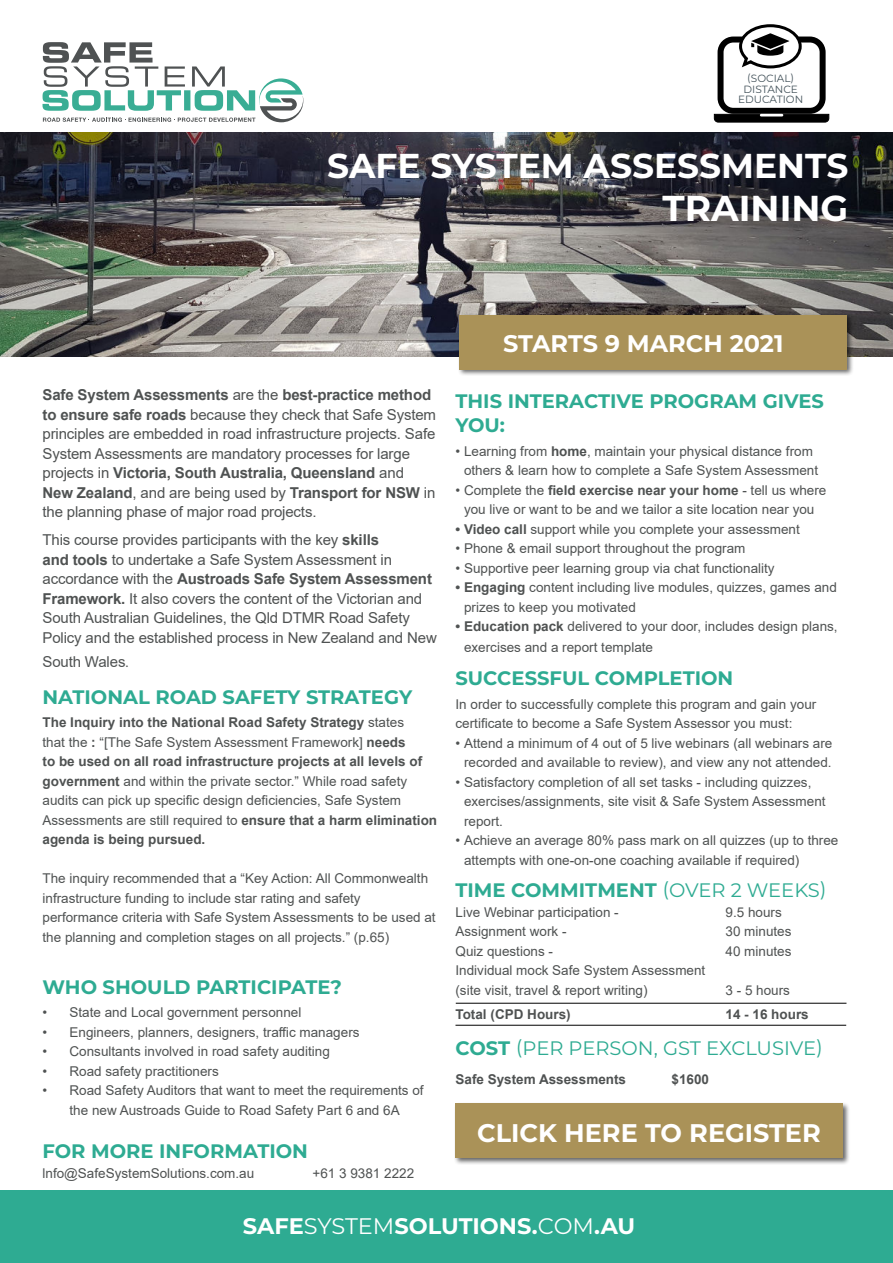
<style>
.page{position:relative;width:893px;height:1263px;background:#fff}
.page>*{position:absolute;margin:0;border:0;box-sizing:border-box;transform-origin:0 0}
.t1{font:700 36px "Montserrat";color:#fff}
.t2{font:700 34.5px "Montserrat";color:#fff}
.t3{font:700 25.5px "Montserrat";color:#fff}
.t4{font:700 24px "Montserrat";color:#fff}
.t5{font:700 22.5px "Montserrat";color:#fff}
.t6{font:700 19.5px/24px "Montserrat";color:#2eab92}
.t7{font:19.5px "Montserrat";color:#2eab92}
.t8{font:15px/19.5px "Arial";letter-spacing:-.01em;color:#4f5252}
.t9{font:13.5px/19.5px "Arial";color:#4f5252}
.t10{font:700 13.5px "Arial";color:#4f5252}
.t11{font:10.5px/10.5px "Montserrat";color:#43525a;text-align:center}
.s1{font-weight:700}
.s2{font-family:"Montserrat"}
.s3{font-weight:400}
</style>
<div class="page">
<svg style="left:43px;top:42px;width:260px;height:80px"></svg>
<img style="left:0;top:133px;width:893px;height:223px">
<div style="left:0;top:1191px;width:893px;height:72px;background:#2eab92"></div>
<hr style="left:455px;top:1025px;width:391px;height:1px;background:#000">
<hr style="left:456px;top:1003px;width:390px;height:1px;background:#000">
<div style="left:717px;top:37px;width:109px;height:77px;border:6px solid #000;border-radius:13px"></div>
<svg style="left:714px;top:114px;width:116px;height:9px"></svg>
<hr style="left:760px;top:114px;width:23px;height:2px;background:#fff">
<svg style="left:737px;top:24px;width:66px;height:45px"></svg>
<div style="left:457px;top:313px;width:397px;height:64px;background:#000;opacity:.6"></div>
<div style="left:459px;top:315px;width:387px;height:54px;background:#aa9258"></div>
<div style="left:454px;top:1102px;width:396px;height:63px;background:#000;opacity:.6"></div>
<div style="left:455px;top:1103px;width:387px;height:55px;background:#aa9258"></div>
<p class="t11" style="left:738px;top:73px;width:67px">(SOCIAL)<br>DISTANCE<br>EDUCATION</p>
<h2 class="t2" style="left:327px;top:150px;width:523px">SAFE SYSTEM ASSESSMENTS</h2>
<h1 class="t1" style="left:662px;top:193px;width:187px">TRAINING</h1>
<p class="t8" style="left:43px;top:386px;width:395px"><span class="s1">Safe System Assessments</span> are the <span class="s1">best-practice method to ensure safe roads</span> because they check that Safe System principles are embedded in road infrastructure projects. Safe System Assessments are mandatory processes for large projects in <span class="s1">Victoria, South Australia, Queensland</span> and <span class="s1">New Zealand</span>, and are being used by <span class="s1">Transport for NSW</span> in the planning phase of major road projects.</p>
<p class="t8" style="left:43px;top:531px;width:396px">This course provides participants with the key <span class="s1">skills<br>and tools</span> to undertake a Safe System Assessment in accordance with the <span class="s1">Austroads Safe System Assessment Framework.</span> It also covers the content of the Victorian and South Australian Guidelines, the Qld DTMR Road Safety Policy and the established process in New Zealand and New</p>
<p class="t8" style="left:43px;top:653px;width:88px">South Wales<span class="s2">.</span></p>
<h3 class="t6" style="left:43px;top:686px;width:371px">NATIONAL ROAD SAFETY STRATEGY</h3>
<p class="t9" style="left:43px;top:714px;width:396px"><span class="s1">The Inquiry into the National Road Safety Strategy</span> states<br>that the <span class="s1">:</span> “[The Safe System Assessment Framework] <span class="s1">needs<br>to be used on all road infrastructure projects at all levels of government</span> and within the private sector.” While road safety audits can pick up specific design deficiencies, Safe System Assessments are still required to <span class="s1">ensure that a harm elimination agenda is being pursued.</span></p>
<p class="t9" style="left:43px;top:870px;width:395px">The inquiry recommended that a “Key Action: All Commonwealth infrastructure funding to include star rating and safety performance criteria with Safe System Assessments to be used at the planning and completion stages on all projects.” (p.65)</p>
<h3 class="t6" style="left:43px;top:976px;width:301px">WHO SHOULD PARTICIPATE?</h3>
<p class="t9" style="left:43px;top:1004px;width:260px">• State and Local government personnel</p>
<p class="t9" style="left:43px;top:1023px;width:319px">• Engineers, planners, designers, traffic managers</p>
<p class="t9" style="left:43px;top:1043px;width:289px">• Consultants involved in road safety auditing</p>
<p class="t9" style="left:43px;top:1062px;width:178px">• Road safety practitioners</p>
<p class="t9" style="left:43px;top:1082px;width:383px;text-align:center">• Road Safety Auditors that want to meet the requirements of the new Austroads Guide to Road Safety Part 6 and 6A</p>
<h3 class="t6" style="left:43px;top:1141px;width:267px">FOR MORE INFORMATION</h3>
<p class="t9" style="left:43px;top:1164px;width:213px">lnfo@SafeSystemSolutions.com.au</p>
<p class="t9" style="left:313px;top:1164px;width:103px">+61 3 9381 2222</p>
<h3 class="t4" style="left:503px;top:333px;width:282px">STARTS 9 MARCH 2021</h3>
<h3 class="t6" style="left:455px;top:390px;width:370px">THIS INTERACTIVE PROGRAM GIVES<br>YOU:</h3>
<p class="t9" style="left:464px;top:442px;width:356px;text-indent:-9px">• Learning from <span class="s1">home</span>, maintain your physical distance from others &amp; learn how to complete a Safe System Assessment</p>
<p class="t9" style="left:455px;top:481px;width:372px;text-align:center">• Complete the <span class="s1">field exercise near your home</span> - tell us where you live or want to be and we tailor a site location near you</p>
<p class="t9" style="left:455px;top:520px;width:346px"><span class="s1">• Video call</span> support while you complete your assessment</p>
<p class="t9" style="left:455px;top:540px;width:291px">• Phone &amp; email support throughout the program</p>
<p class="t9" style="left:455px;top:559px;width:321px">• Supportive peer learning group via chat functionality</p>
<p class="t9" style="left:464px;top:579px;width:374px;text-indent:-9px"><span class="s1">• Engaging</span> content including live modules, quizzes, games and prizes to keep you motivated</p>
<p class="t9" style="left:464px;top:617px;width:375px;line-height:21px;text-indent:-9px"><span class="s1">• Education pack</span> delivered to your door, includes design plans, exercises and a report template</p>
<h3 class="t6" style="left:455px;top:667px;width:279px">SUCCESSFUL COMPLETION</h3>
<p class="t9" style="left:455px;top:695px;width:362px">In order to successfully complete this program and gain your certificate to become a Safe System Assessor you must:</p>
<p class="t9" style="left:455px;top:734px;width:378px;text-align:center">• Attend a minimum of 4 out of 5 live webinars (all webinars are recorded and available to review), and view any not attended.</p>
<p class="t9" style="left:464px;top:773px;width:363px;text-indent:-9px">• Satisfactory completion of all set tasks - including quizzes, exercises/assignments, site visit &amp; Safe System Assessment report.</p>
<p class="t9" style="left:464px;top:832px;width:376px;text-indent:-9px">• Achieve an average 80% pass mark on all quizzes (up to three attempts with one-on-one coaching available if required)</p>
<h3 class="t6" style="left:455px;top:879px;width:373px">TIME COMMITMENT <span class="s3">(OVER 2 WEEKS)</span></h3>
<p class="t9" style="left:455px;top:903px;width:165px">Live Webinar participation -</p>
<p class="t9" style="left:725px;top:903px;width:58px">9.5 hours</p>
<p class="t9" style="left:455px;top:923px;width:113px">Assignment work -</p>
<p class="t9" style="left:725px;top:923px;width:68px">30 minutes</p>
<p class="t9" style="left:455px;top:942px;width:99px">Quiz questions -</p>
<p class="t9" style="left:725px;top:942px;width:68px">40 minutes</p>
<p class="t9" style="left:455px;top:962px;width:251px">Individual mock Safe System Assessment (site visit, travel &amp; report writing)</p>
<p class="t9" style="left:725px;top:981px;width:66px">3 - 5 hours</p>
<p class="t10" style="left:455px;top:1008px;width:117px">Total (CPD Hours)</p>
<p class="t10" style="left:725px;top:1008px;width:85px">14 - 16 hours</p>
<h3 class="t7" style="left:455px;top:1039px;width:369px"><span class="s1">COST</span> (PER PERSON, GST EXCLUSIVE)</h3>
<p class="t10" style="left:455px;top:1073px;width:172px">Safe System Assessments</p>
<p class="t10" style="left:671px;top:1073px;width:39px">$1600</p>
<h3 class="t3" style="left:477px;top:1122px;width:345px">CLICK HERE TO REGISTER</h3>
<h3 class="t5" style="left:243px;top:1216px;width:394px">SAFE<span class="s3">SYSTEM</span>SOLUTIONS.<span class="s3">COM</span>.AU</h3>
</div>
